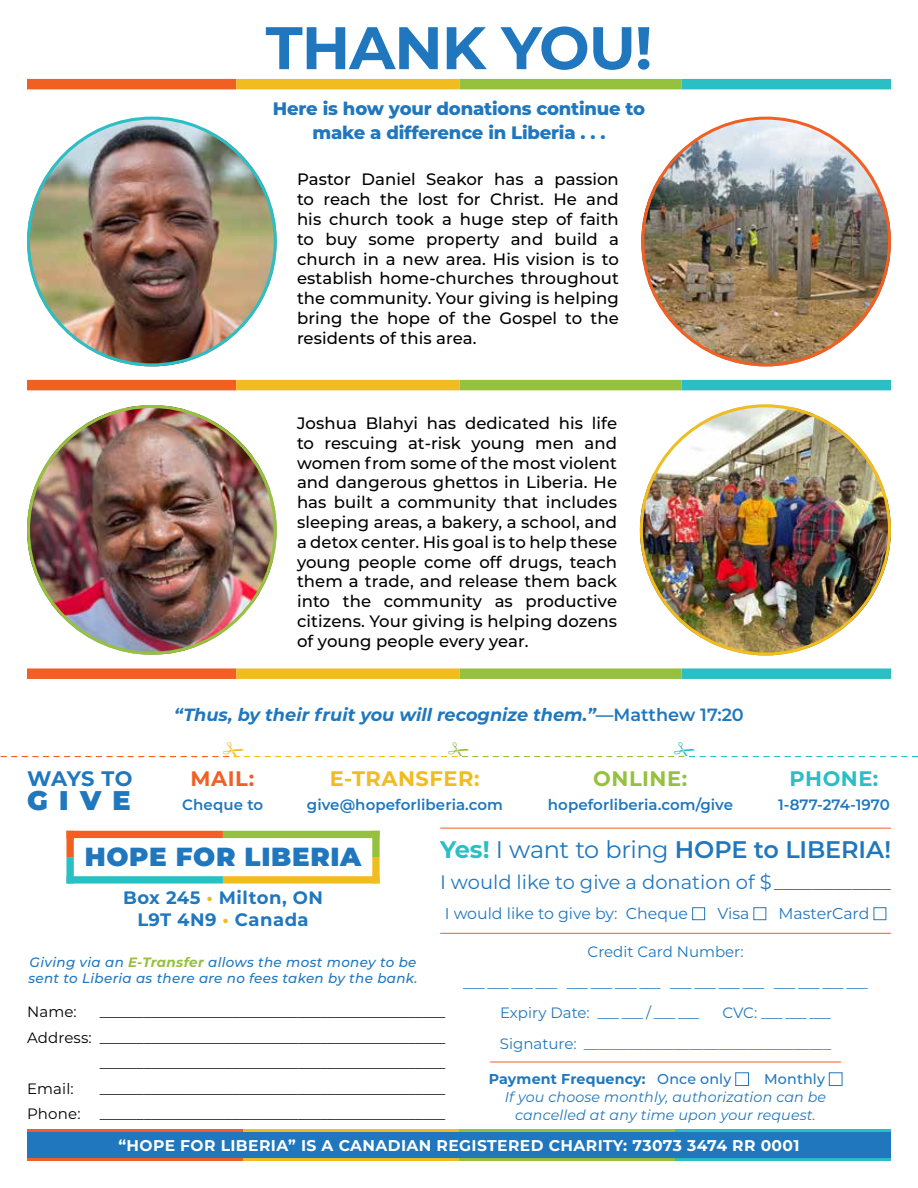
<style>
.page{position:relative;width:918px;height:1188px;background:#fff}
.page>*{position:absolute;margin:0;border:0;box-sizing:border-box;transform-origin:0 0}
.t1{font:700 60px "Montserrat";letter-spacing:-.015em;color:#2077bd}
.t2{font:900 27px "Montserrat";color:#2077bd}
.t3{font:900 26.1px "Montserrat";letter-spacing:.025em;color:#2077bd}
.t4{font:600 24px "Montserrat";letter-spacing:-.005em;color:#2077bd}
.t5{font:700 21px "Montserrat";letter-spacing:.025em;color:#f1bc20}
.t6{font:700 21px "Montserrat";letter-spacing:.025em;color:#95c13e}
.t7{font:700 21px "Montserrat";color:#2077bd}
.t8{font:700 21px "Montserrat";letter-spacing:.025em;color:#2abec5}
.t9{font:700 21px "Montserrat";color:#f15f23}
.t10{font:19.5px "Montserrat";color:#2077bd}
.t11{font:800 18px/24px "Montserrat";letter-spacing:-.01em;color:#2077bd;text-align:center}
.t12{font:700 18px/21.6px "Montserrat";letter-spacing:.025em;color:#2077bd;text-align:center}
.t13{font:italic 700 17.7px "Montserrat";color:#2077bd}
.t14{font:500 16.5px/19.8px "Montserrat";letter-spacing:.005em;color:#000;text-align:justify}
.t15{font:15.75px "Montserrat";color:#2077bd}
.t16{font:700 15.6px "Montserrat";letter-spacing:.025em;color:#fff}
.t17{font:15px "Montserrat";letter-spacing:.01em;color:#000}
.t18{font:15px/30.6px "Montserrat";color:#2077bd;text-align:right}
.t19{font:600 15px "Montserrat";letter-spacing:.005em;color:#2077bd}
.t20{font:italic 14.25px/17.1px "Montserrat";letter-spacing:.01em;color:#2077bd;text-align:center}
.t21{font:700 14.25px "Montserrat";letter-spacing:.01em;color:#2077bd}
.t22{font:500 14.25px "Montserrat";letter-spacing:.01em;color:#2077bd}
.t23{font:italic 500 13.5px/16.2px "Montserrat";letter-spacing:.025em;color:#2077bd}
.s1{font-weight:600;font-style:normal}
.s2{color:#f1bc20}
.s3{font-weight:700;color:#2abec5}
.s4{font-weight:400}
.s5{font-weight:700;color:#95c13e}
.s6{font-weight:500}
</style>
<div class="page">
<div style="left:735px;top:1072px;width:14px;height:14px;background:#fff;border:1px solid #2077bd"></div>
<div style="left:829px;top:1072px;width:13px;height:14px;background:#fff;border:1px solid #2077bd"></div>
<div style="left:27px;top:1129px;width:864px;height:32px;background:#2077bd"></div>
<hr style="left:440px;top:828px;width:451px;height:1px;background:#f15f23">
<hr style="left:440px;top:933px;width:451px;height:1px;background:#f15f23">
<hr style="left:490px;top:1062px;width:351px;height:1px;background:#f15f23">
<svg style="left:692px;top:907px;width:13px;height:13px"></svg>
<svg style="left:753px;top:907px;width:14px;height:13px"></svg>
<svg style="left:873px;top:907px;width:14px;height:13px"></svg>
<hr style="left:27px;top:1129px;width:216px;height:3px;background:#f15f23">
<hr style="left:243px;top:1129px;width:216px;height:3px;background:#f1bc20">
<hr style="left:459px;top:1129px;width:216px;height:3px;background:#95c13e">
<hr style="left:675px;top:1129px;width:216px;height:3px;background:#2abec5">
<hr style="left:27px;top:1158px;width:216px;height:3px;background:#f15f23">
<hr style="left:243px;top:1158px;width:216px;height:3px;background:#f1bc20">
<hr style="left:459px;top:1158px;width:216px;height:3px;background:#95c13e">
<hr style="left:675px;top:1158px;width:216px;height:3px;background:#2abec5">
<div style="left:223px;top:876px;width:157px;height:8px;background:#f1bc20"></div>
<div style="left:66px;top:876px;width:157px;height:8px;background:#2abec5"></div>
<div style="left:66px;top:831px;width:8px;height:26px;background:#f15f23"></div>
<div style="left:66px;top:857px;width:8px;height:26px;background:#2abec5"></div>
<div style="left:372px;top:831px;width:8px;height:26px;background:#95c13e"></div>
<div style="left:372px;top:857px;width:8px;height:26px;background:#f1bc20"></div>
<div style="left:66px;top:831px;width:157px;height:7px;background:#f15f23"></div>
<div style="left:223px;top:831px;width:157px;height:7px;background:#95c13e"></div>
<div style="left:27px;top:79px;width:209px;height:10px;background:#f15f23"></div>
<div style="left:236px;top:79px;width:224px;height:10px;background:#f1bc20"></div>
<div style="left:460px;top:79px;width:222px;height:10px;background:#95c13e"></div>
<div style="left:682px;top:79px;width:209px;height:10px;background:#2abec5"></div>
<div style="left:27px;top:380px;width:209px;height:10px;background:#f15f23"></div>
<div style="left:236px;top:380px;width:224px;height:10px;background:#f1bc20"></div>
<div style="left:460px;top:380px;width:222px;height:10px;background:#95c13e"></div>
<div style="left:682px;top:380px;width:209px;height:10px;background:#2abec5"></div>
<div style="left:27px;top:668px;width:209px;height:11px;background:#f15f23"></div>
<div style="left:236px;top:668px;width:224px;height:11px;background:#f1bc20"></div>
<div style="left:460px;top:668px;width:222px;height:11px;background:#95c13e"></div>
<div style="left:682px;top:668px;width:209px;height:11px;background:#2abec5"></div>
<img style="left:27px;top:117px;width:250px;height:249px;border-radius:125px">
<img style="left:27px;top:405px;width:250px;height:250px;border-radius:125px">
<img style="left:641px;top:117px;width:250px;height:249px;border-radius:125px">
<img style="left:640px;top:404px;width:251px;height:251px;border-radius:126px">
<svg style="left:1px;top:756px;width:917px;height:1px"></svg>
<h1 class="t1" style="left:266px;top:5px;width:388px">THANK YOU!</h1>
<p class="t11" style="left:273px;top:95px;width:374px">Here is how your donations continue to make a difference in Liberia . . .</p>
<p class="t14" style="left:297px;top:169px;width:323px">Pastor Daniel Seakor has a passion to reach the lost for Christ. He and his church took a huge step of faith to buy some property and build a church in a new area. His vision is to establish home-churches throughout the community. Your giving is helping bring the hope of the Gospel to the residents of this area.</p>
<p class="t14" style="left:297px;top:413px;width:322px">Joshua Blahyi has dedicated his life to rescuing at-risk young men and women from some of the most violent and dangerous ghettos in Liberia. He has built a community that includes sleeping areas, a bakery, a school, and a detox center. His goal is to help these young people come off drugs, teach them a trade, and release them back into the community as productive citizens. Your giving is helping dozens of young people every year.</p>
<p class="t13" style="left:174px;top:702px;width:571px">“Thus, by their fruit you will recognize them.”<span class="s1">—Matthew 17:20</span></p>
<p class="t7" style="left:27px;top:764px;width:107px">WAYS TO</p>
<p class="t9" style="left:191px;top:764px;width:65px">MAIL:</p>
<p class="t5" style="left:330px;top:764px;width:151px">E-TRANSFER:</p>
<p class="t6" style="left:593px;top:764px;width:95px">ONLINE:</p>
<p class="t8" style="left:790px;top:764px;width:90px">PHONE:</p>
<h2 class="t2" style="left:27px;top:781px;width:105px">GIVE</h2>
<p class="t19" style="left:182px;top:794px;width:82px">Cheque to</p>
<p class="t19" style="left:307px;top:794px;width:198px">give@hopeforliberia.com</p>
<p class="t19" style="left:548px;top:794px;width:187px">hopeforliberia.com/give</p>
<p class="t19" style="left:778px;top:794px;width:113px">1-877-274-1970</p>
<h3 class="t3" style="left:85px;top:837px;width:278px">HOPE FOR LIBERIA</h3>
<p class="t12" style="left:123px;top:886px;width:201px">Box 245 <span class="s2">•</span> Milton, ON<br>L9T 4N9 <span class="s2">•</span> Canada</p>
<h3 class="t4" style="left:440px;top:832px;width:452px"><span class="s3">Yes!</span> <span class="s4">I want to bring</span> HOPE to LIBERIA!</h3>
<p class="t10" style="left:440px;top:869px;width:452px">I would like to give a donation of $____________</p>
<p class="t15" style="left:445px;top:902px;width:245px">I would like to give by: Cheque</p>
<p class="t15" style="left:717px;top:902px;width:33px">Visa</p>
<p class="t15" style="left:779px;top:902px;width:92px">MasterCard</p>
<p class="t18" style="left:588px;top:936px;width:157px">Credit Card Number:</p>
<p class="t18" style="left:463px;top:967px;width:406px">___ ___ ___ ___ ___ ___ ___ ___ ___ ___ ___ ___ ___ ___ ___ ___</p>
<p class="t18" style="left:500px;top:997px;width:201px">Expiry Date: ___ ___ / ___ ___</p>
<p class="t23" style="left:28px;top:954px;width:391px">Giving via an <span class="s5">E-Transfer</span> allows the most money to be sent to Liberia as there are no fees taken by the bank.</p>
<p class="t17" style="left:27px;top:1002px;width:51px">Name:</p>
<p class="t18" style="left:500px;top:997px;width:333px">CVC: ___ ___ ___<br>Signature: _________________________________</p>
<p class="t17" style="left:100px;top:1002px;width:347px">_______________________________________________</p>
<p class="t17" style="left:27px;top:1027px;width:420px">Address: _______________________________________________</p>
<p class="t17" style="left:100px;top:1053px;width:347px">_______________________________________________</p>
<p class="t17" style="left:27px;top:1078px;width:48px">Email:</p>
<p class="t17" style="left:100px;top:1078px;width:347px">_______________________________________________</p>
<p class="t17" style="left:27px;top:1104px;width:55px">Phone:</p>
<p class="t17" style="left:100px;top:1104px;width:347px">_______________________________________________</p>
<p class="t21" style="left:489px;top:1069px;width:244px">Payment Frequency: <span class="s6">Once only</span></p>
<p class="t22" style="left:764px;top:1069px;width:62px">Monthly</p>
<p class="t20" style="left:505px;top:1088px;width:323px">If you choose monthly, authorization can be cancelled at any time upon your request.</p>
<p class="t16" style="left:118px;top:1134px;width:683px">“HOPE FOR LIBERIA” IS A CANADIAN REGISTERED CHARITY: 73073 3474 RR 0001</p>
</div>
